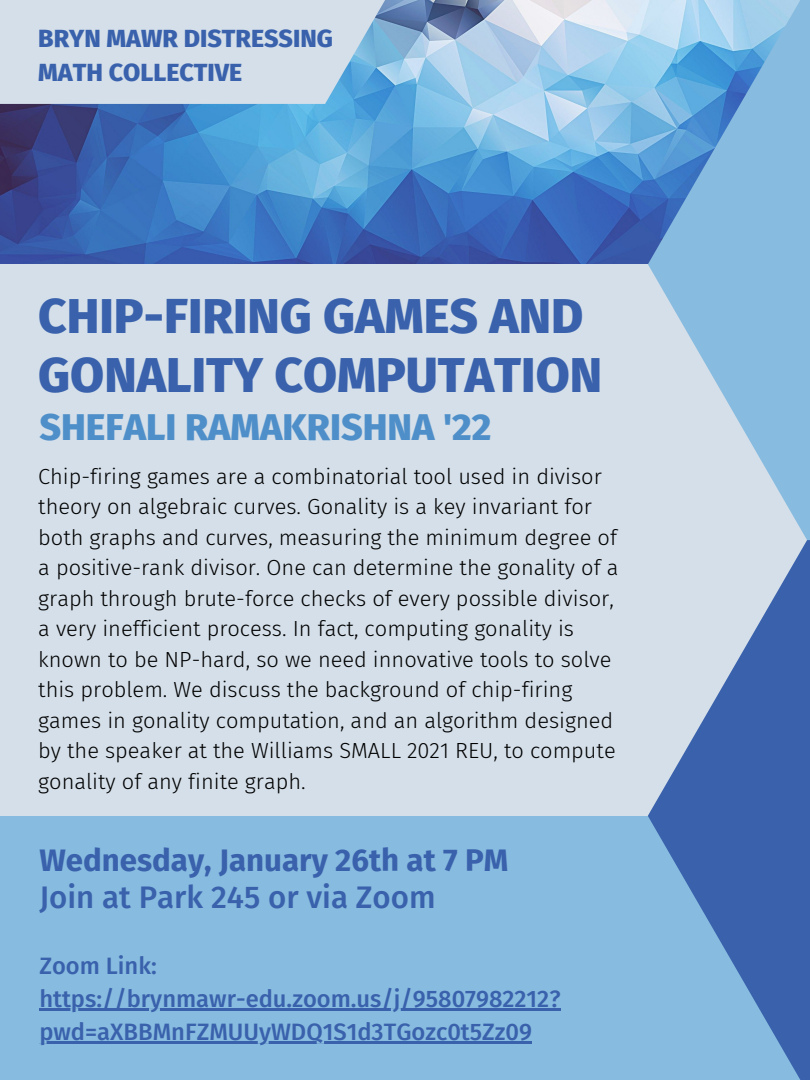
<style>
.page{position:relative;width:810px;height:1080px;background:#d4dfe9}
.page>*{position:absolute;margin:0;border:0;box-sizing:border-box;transform-origin:0 0}
.t1{font:800 49.38px/59.1px "Fira Sans";color:#3961ac}
.t2{font:800 37.5px "Fira Sans";color:#4f8fc9}
.t3{font:700 31.25px "Fira Sans";color:#3961ac}
.t4{font:500 31.25px "Fira Sans";color:#3961ac}
.t5{font:800 25px/34.7px "Fira Sans";color:#3961ac}
.t6{font:500 23.75px/32.8px "Fira Sans";color:#3961ac}
.t7{font:300 21.81px/30.5px "Fira Sans";color:#000}
</style>
<div class="page">
<img style="left:0;top:0;width:648px;height:264px">
<div style="left:0;top:816px;width:810px;height:264px;background:#87bbdf"></div>
<svg style="left:648px;top:540px;width:162px;height:540px;fill:#3961ac"></svg>
<svg style="left:0;top:0;width:387px;height:104px"></svg>
<svg style="left:648px;top:0;width:162px;height:540px;fill:#87bbdf"></svg>
<hr style="left:39px;top:1008px;width:522px;height:3px;background:#3961ac">
<hr style="left:39px;top:1041px;width:493px;height:3px;background:#3961ac">
<p class="t5" style="left:38px;top:21px;width:296px">BRYN MAWR DISTRESSING<br>MATH COLLECTIVE</p>
<p class="t1" style="left:38px;top:287px;width:566px">CHIP-FIRING GAMES AND<br>GONALITY COMPUTATION</p>
<p class="t2" style="left:39px;top:405px;width:454px">SHEFALI RAMAKRISHNA '22</p>
<p class="t7" style="left:38px;top:461px;width:582px">Chip-firing games are a combinatorial tool used in divisor theory on algebraic curves. Gonality is a key invariant for both graphs and curves, measuring the minimum degree of a positive-rank divisor. One can determine the gonality of a graph through brute-force checks of every possible divisor, a very inefficient process. In fact, computing gonality is known to be NP-hard, so we need innovative tools to solve this problem. We discuss the background of chip-firing games in gonality computation, and an algorithm designed by the speaker at the Williams SMALL 2021 REU, to compute gonality of any finite graph.</p>
<p class="t3" style="left:39px;top:842px;width:471px">Wednesday, January 26th at 7 PM</p>
<p class="t4" style="left:39px;top:879px;width:398px">Join at Park 245 or via Zoom</p>
<p class="t6" style="left:39px;top:950px;width:119px">Zoom Link:</p>
<p class="t6" style="left:39px;top:983px;width:523px">https://brynmawr-edu.zoom.us/j/95807982212? pwd=aXBBMnFZMUUyWDQ1S1d3TGozc0t5Zz09</p>
</div>
